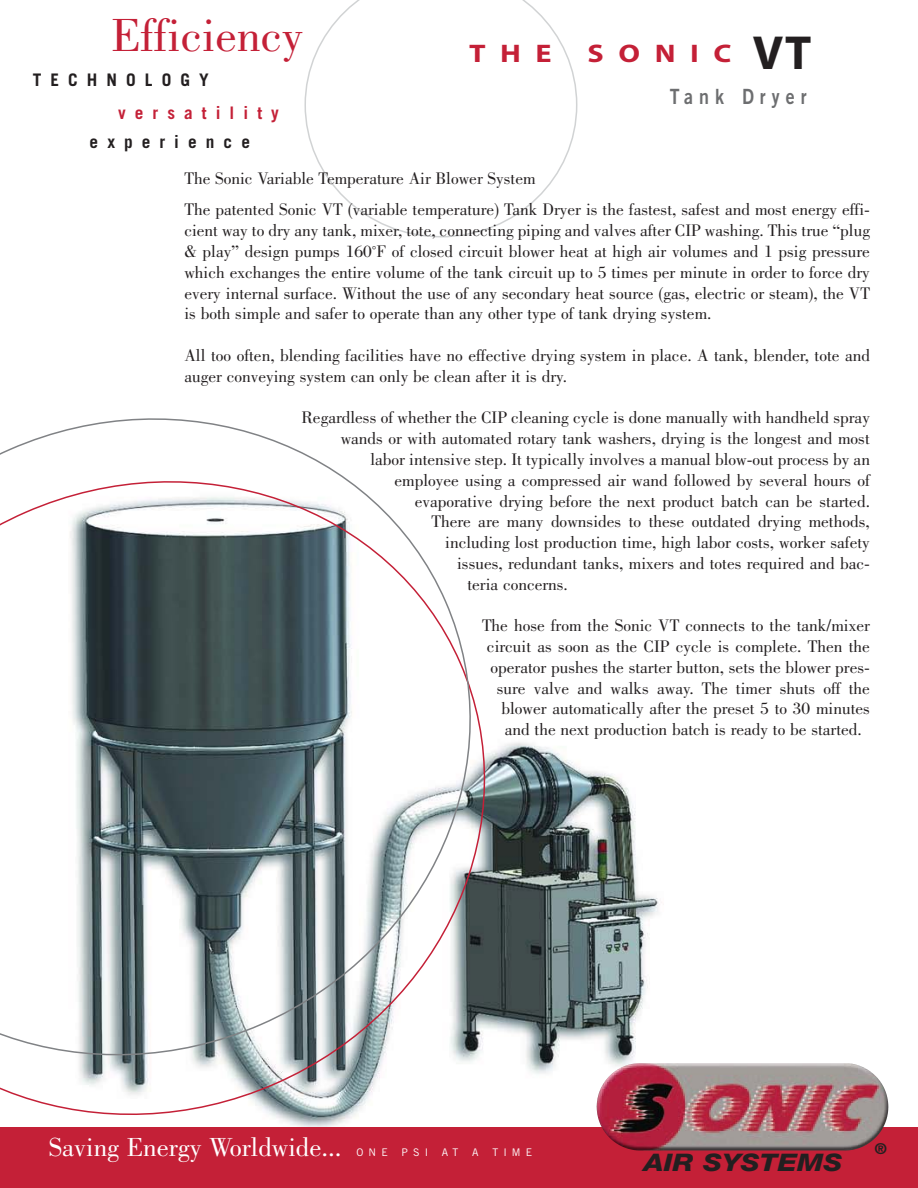
<style>
.page{position:relative;width:918px;height:1188px;background:#fff}
.page>*{position:absolute;margin:0;border:0;box-sizing:border-box;transform-origin:0 0}
.t1{font:48px "Bodoni";color:#c42037}
.t2{font:27px "Bodoni";color:#fff}
.t3{font:25.5px "Myriad Headline";letter-spacing:.505em;color:#c42037;scale:1.18 1}
.t4{font:italic 800 24.15px "Helvetica Neue";color:#231f20;scale:1.18 1}
.t5{font:21px "Trade Gothic Bold Two";letter-spacing:.335em;color:#6d6e70;scale:.85 1}
.t6{font:17.4px/20.9px "Bodoni";color:#231f20}
.t7{font:700 17.4px "Trade Gothic";letter-spacing:.52em;color:#231f20}
.t8{font:700 17.4px "Trade Gothic";letter-spacing:.52em;color:#c42037}
.t9{font:700 15px "Trade Gothic";color:#231f20}
.t10{font:10.5px "Trade Gothic";letter-spacing:.49em;color:#fff}
.s1{font-size:48px;color:#231f20}
</style>
<div class="page">
<img style="left:432px;top:97px;width:486px;height:1031px">
<svg style="left:304px;top:0;width:273px;height:237px"></svg>
<svg style="left:0;top:1128px;width:918px;height:60px;background:#bc2b40"></svg>
<svg style="left:0;top:437px;width:530px;height:722px"></svg>
<svg style="left:0;top:374px;width:516px;height:726px"></svg>
<img style="left:639px;top:1063px;width:230px;height:7px">
<h1 class="t1" style="left:111px;top:18px;width:193px">Efficiency</h1>
<h3 class="t3" style="left:469px;top:44px;width:71px">THE</h3>
<h3 class="t3" style="left:588px;top:44px;width:191px">SONIC <span class="s1">VT</span></h3>
<p class="t5" style="left:670px;top:88px;width:163px">Tank Dryer</p>
<p class="t7" style="left:33px;top:73px;width:177px">TECHNOLOGY</p>
<p class="t8" style="left:118px;top:107px;width:162px">versatility</p>
<p class="t7" style="left:90px;top:135px;width:162px">experience</p>
<p class="t6" style="left:184px;top:164px;width:687px;line-height:31.7px">The Sonic Variable Temperature Air Blower System<br>The patented Sonic VT (variable temperature) Tank Dryer is the fastest, safest and most energy effi-</p>
<p class="t6" style="left:184px;top:222px;width:687px;text-align:justify">cient way to dry any tank, mixer, tote, connecting piping and valves after CIP washing. This true “plug &amp; play” design pumps 160˚F of closed circuit blower heat at high air volumes and 1 psig pressure which exchanges the entire volume of the tank circuit up to 5 times per minute in order to force dry every internal surface. Without the use of any secondary heat source (gas, electric or steam), the VT is both simple and safer to operate than any other type of tank drying system.</p>
<p class="t6" style="left:184px;top:346px;width:687px">All too often, blending facilities have no effective drying system in place. A tank, blender, tote and auger conveying system can only be clean after it is dry.</p>
<p class="t6" style="left:301px;top:409px;width:570px">Regardless of whether the CIP cleaning cycle is done manually with handheld spray</p>
<p class="t6" style="left:341px;top:430px;width:531px">wands or with automated rotary tank washers, drying is the longest and most</p>
<p class="t6" style="left:370px;top:450px;width:501px">labor intensive step. It typically involves a manual blow-out process by an</p>
<p class="t6" style="left:395px;top:471px;width:477px">employee using a compressed air wand followed by several hours of</p>
<p class="t6" style="left:415px;top:492px;width:457px">evaporative drying before the next product batch can be started.</p>
<p class="t6" style="left:431px;top:513px;width:440px">There are many downsides to these outdated drying methods,</p>
<p class="t6" style="left:445px;top:534px;width:426px">including lost production time, high labor costs, worker safety</p>
<p class="t6" style="left:457px;top:554px;width:414px">issues, redundant tanks, mixers and totes required and bac-</p>
<p class="t6" style="left:467px;top:575px;width:102px">teria concerns.</p>
<p class="t6" style="left:482px;top:617px;width:389px">The hose from the Sonic VT connects to the tank/mixer</p>
<p class="t6" style="left:487px;top:638px;width:385px">circuit as soon as the CIP cycle is complete. Then the</p>
<p class="t6" style="left:491px;top:658px;width:381px">operator pushes the starter button, sets the blower pres-</p>
<p class="t6" style="left:497px;top:679px;width:375px">sure valve and walks away. The timer shuts off the</p>
<p class="t6" style="left:501px;top:700px;width:370px">blower automatically after the preset 5 to 30 minutes</p>
<p class="t6" style="left:505px;top:721px;width:359px">and the next production batch is ready to be started.</p>
<h2 class="t2" style="left:49px;top:1137px;width:294px">Saving Energy Worldwide...</h2>
<p class="t10" style="left:357px;top:1149px;width:33px">ONE</p>
<p class="t10" style="left:402px;top:1149px;width:28px">PSI</p>
<p class="t10" style="left:442px;top:1149px;width:18px">A T</p>
<p class="t10" style="left:472px;top:1149px;width:8px">A</p>
<p class="t10" style="left:492px;top:1149px;width:41px">TIME</p>
<p class="t9" style="left:875px;top:1143px;width:13px">®</p>
<h3 class="t4" style="left:644px;top:1154px;width:170px">AIR SYSTEMS</h3>
</div>
